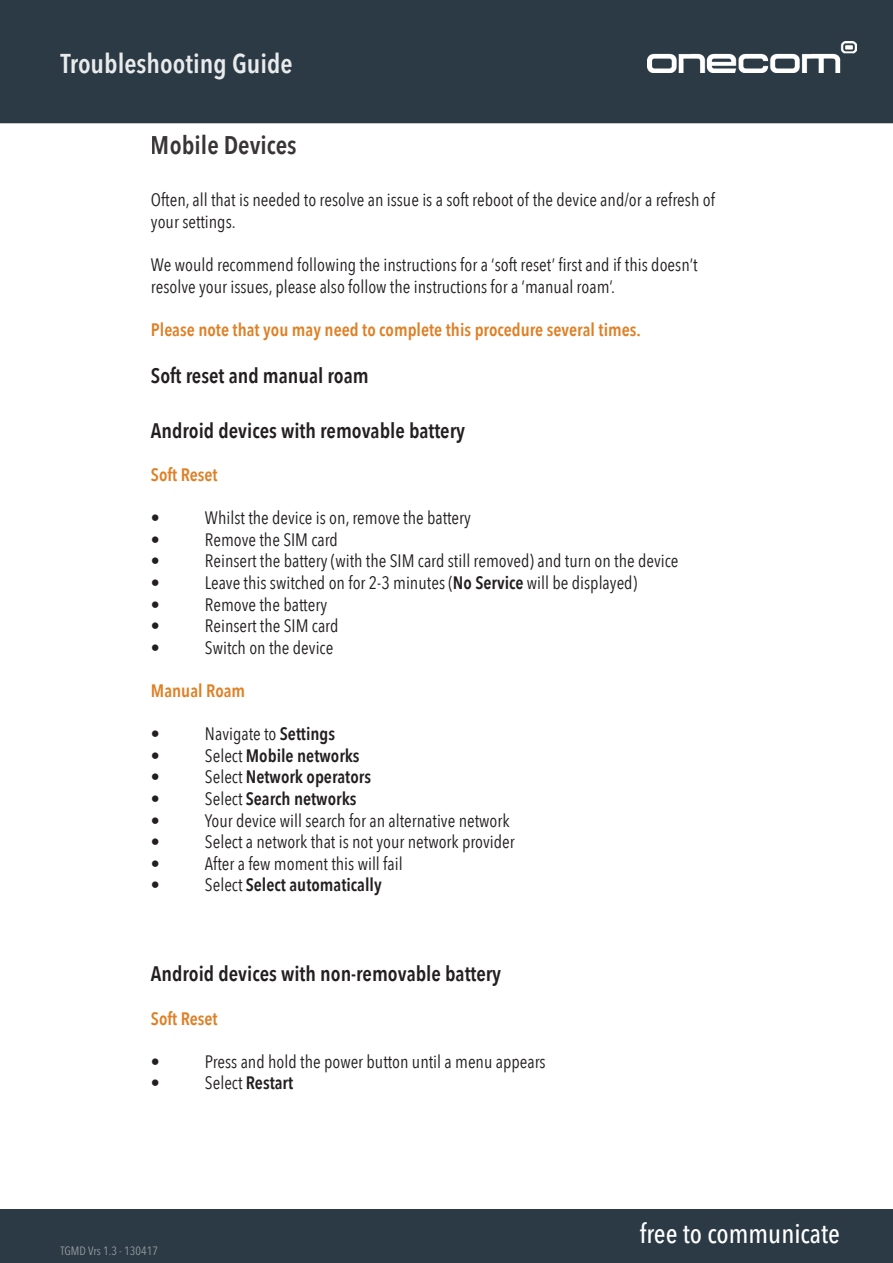
<style>
.page{position:relative;width:893px;height:1263px;background:#fff}
.page>*{position:absolute;margin:0;border:0;box-sizing:border-box;transform-origin:0 0}
.t1{font:600 condensed 27px "Avenir Next LT Pro";color:#fff}
.t2{font:500 condensed 27px "Avenir Next LT Pro";color:#fff}
.t3{font:600 25.5px "Avenir Next Condensed";color:#231f20}
.t4{font:600 21px "Avenir Next Condensed";color:#231f20}
.t5{font:18px/21.6px "Avenir Next Condensed";color:#231f20}
.t6{font:600 18px "Avenir Next Condensed";color:#231f20}
.t7{font:600 18px "Avenir Next Condensed";color:#df8025}
.t8{font:condensed 12px "Avenir Next LT Pro";color:#999b9e}
.s1{font-weight:600}
.s2{font-weight:400}
</style>
<div class="page">
<div style="left:0;top:1209px;width:893px;height:54px;background:#2b3a45"></div>
<div style="left:0;top:0;width:893px;height:123px;background:#2b3a45"></div>
<img style="left:647px;top:41px;width:209px;height:32px">
<h1 class="t1" style="left:61px;top:47px;width:234px">Troubleshooting Guide</h1>
<h2 class="t3" style="left:151px;top:123px;width:147px">Mobile Devices</h2>
<p class="t5" style="left:151px;top:188px;width:565px">Often, all that is needed to resolve an issue is a soft reboot of the device and/or a refresh of your settings.</p>
<p class="t5" style="left:151px;top:253px;width:548px">We would recommend following the instructions for a ‘soft reset’ first and if this doesn’t resolve your issues, please also follow the instructions for a ‘manual roam’.</p>
<p class="t7" style="left:151px;top:314px;width:491px">Please note that you may need to complete this procedure several times.</p>
<p class="t4" style="left:151px;top:357px;width:219px">Soft reset and manual roam</p>
<p class="t4" style="left:151px;top:412px;width:316px">Android devices with removable battery</p>
<p class="t7" style="left:151px;top:459px;width:68px">Soft Reset</p>
<p class="t5" style="left:151px;top:506px;width:10px">•</p>
<p class="t5" style="left:205px;top:506px;width:267px">Whilst the device is on, remove the battery</p>
<p class="t5" style="left:151px;top:528px;width:10px">•</p>
<p class="t5" style="left:205px;top:528px;width:135px">Remove the SIM card</p>
<p class="t5" style="left:151px;top:549px;width:10px">•</p>
<p class="t5" style="left:205px;top:549px;width:475px">Reinsert the battery (with the SIM card still removed) and turn on the device</p>
<p class="t5" style="left:151px;top:571px;width:10px">•</p>
<p class="t5" style="left:205px;top:571px;width:434px">Leave this switched on for 2-3 minutes (<span class="s1">No Service</span> will be displayed)</p>
<p class="t5" style="left:151px;top:593px;width:10px">•</p>
<p class="t5" style="left:205px;top:593px;width:124px">Remove the battery</p>
<p class="t5" style="left:151px;top:614px;width:10px">•</p>
<p class="t5" style="left:205px;top:614px;width:135px">Reinsert the SIM card</p>
<p class="t5" style="left:151px;top:636px;width:10px">•</p>
<p class="t5" style="left:205px;top:636px;width:130px">Switch on the device</p>
<p class="t7" style="left:151px;top:675px;width:96px">Manual Roam</p>
<p class="t5" style="left:151px;top:722px;width:10px">•</p>
<p class="t5" style="left:205px;top:722px;width:132px">Navigate to <span class="s1">Settings</span></p>
<p class="t5" style="left:151px;top:744px;width:10px">•</p>
<p class="t6" style="left:205px;top:740px;width:156px"><span class="s2">Select</span> Mobile networks</p>
<p class="t5" style="left:151px;top:765px;width:10px">•</p>
<p class="t6" style="left:205px;top:761px;width:168px"><span class="s2">Select</span> Network operators</p>
<p class="t5" style="left:151px;top:787px;width:10px">•</p>
<p class="t6" style="left:205px;top:783px;width:153px"><span class="s2">Select</span> Search networks</p>
<p class="t5" style="left:151px;top:809px;width:10px">•</p>
<p class="t5" style="left:205px;top:809px;width:306px">Your device will search for an alternative network</p>
<p class="t5" style="left:151px;top:830px;width:10px">•</p>
<p class="t5" style="left:205px;top:830px;width:311px">Select a network that is not your network provider</p>
<p class="t5" style="left:151px;top:852px;width:10px">•</p>
<p class="t5" style="left:205px;top:852px;width:199px">After a few moment this will fail</p>
<p class="t5" style="left:151px;top:873px;width:10px">•</p>
<p class="t6" style="left:205px;top:869px;width:178px"><span class="s2">Select</span> Select automatically</p>
<p class="t4" style="left:151px;top:956px;width:352px">Android devices with non-removable battery</p>
<p class="t7" style="left:151px;top:1003px;width:68px">Soft Reset</p>
<p class="t5" style="left:151px;top:1050px;width:10px">•</p>
<p class="t5" style="left:205px;top:1050px;width:342px">Press and hold the power button until a menu appears</p>
<p class="t5" style="left:151px;top:1071px;width:10px">•</p>
<p class="t6" style="left:205px;top:1067px;width:90px"><span class="s2">Select</span> Restart</p>
<p class="t8" style="left:61px;top:1244px;width:99px">TGMD Vrs 1.3 - 130417</p>
<h1 class="t2" style="left:640px;top:1217px;width:202px">free to communicate</h1>
</div>
